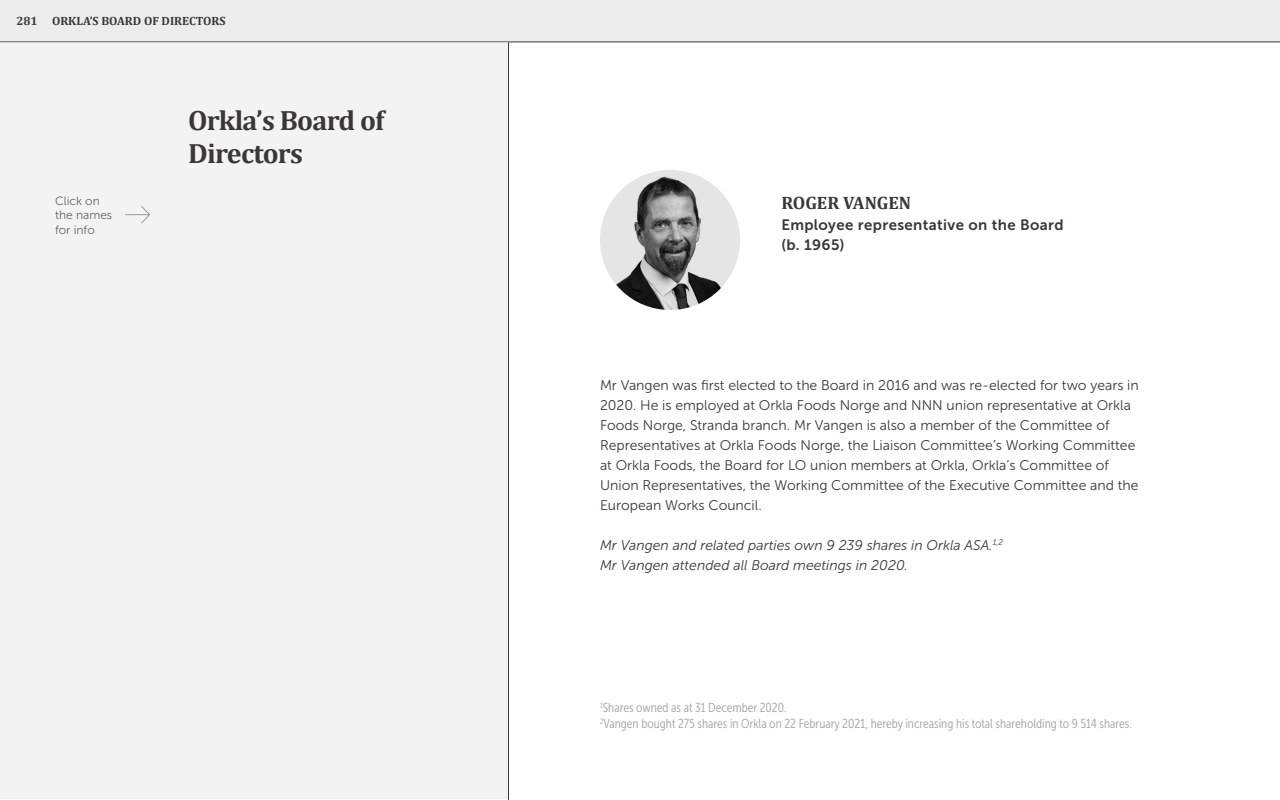
<style>
.page{position:relative;width:1280px;height:800px;background:#fff}
.page>*{position:absolute;margin:0;border:0;box-sizing:border-box;transform-origin:0 0}
.t1{font:700 28px/33.6px "Cambria";letter-spacing:-.025em;color:#3c3637}
.t2{font:700 18px "Cambria";color:#3c3637}
.t3{font:15px/20px "Museo Sans 700";letter-spacing:.025em;color:#3c3637}
.t4{font:14px/20px "Museo Sans 300";color:#3c3637}
.t5{font:italic 14px/20px "Museo Sans 300";color:#3c3637}
.t6{font:13px/15.6px "Museo Sans Cond 300";color:#a6a0a3}
.t7{font:700 12px "Cambria";color:#3c3637}
.t8{font:12px/14.4px "Museo Sans 300";color:#6a6265}
</style>
<div class="page">
<div style="left:0;top:0;width:1280px;height:42px;background:#ececec"></div>
<img style="left:600px;top:170px;width:140px;height:140px;border-radius:70px">
<div style="left:0;top:42px;width:509px;height:757px;background:#f3f3f3"></div>
<svg style="left:125px;top:206px;width:25px;height:18px"></svg>
<hr style="left:508px;top:42px;width:1px;height:758px;background:#3c3637">
<p class="t7" style="left:16px;top:12px;width:23px">281</p>
<p class="t7" style="left:52px;top:12px;width:175px">ORKLA’S BOARD OF DIRECTORS</p>
<p class="t8" style="left:55px;top:193px;width:59px">Click on the names for info</p>
<h1 class="t1" style="left:188px;top:103px;width:198px">Orkla’s Board of<br>Directors</h1>
<p class="t2" style="left:781px;top:190px;width:131px">ROGER VANGEN</p>
<p class="t3" style="left:781px;top:215px;width:284px">Employee representative on the Board (b. 1965)</p>
<p class="t4" style="left:600px;top:375px;width:540px">Mr Vangen was first elected to the Board in 2016 and was re-elected for two years in 2020. He is employed at Orkla Foods Norge and NNN union representative at Orkla Foods Norge, Stranda branch. Mr Vangen is also a member of the Committee of Representatives at Orkla Foods Norge, the Liaison Committee’s Working Committee at Orkla Foods, the Board for LO union members at Orkla, Orkla’s Committee of Union Representatives, the Working Committee of the Executive Committee and the European Works Council.</p>
<p class="t5" style="left:600px;top:535px;width:403px">Mr Vangen and related parties own 9 239 shares in Orkla ASA.<sup>1,2<br></sup>Mr Vangen attended all Board meetings in 2020.</p>
<p class="t6" style="left:600px;top:700px;width:533px"><sup>1</sup>Shares owned as at 31 December 2020.<br><sup>2</sup>Vangen bought 275 shares in Orkla on 22 February 2021, hereby increasing his total shareholding to 9 514 shares.</p>
</div>
